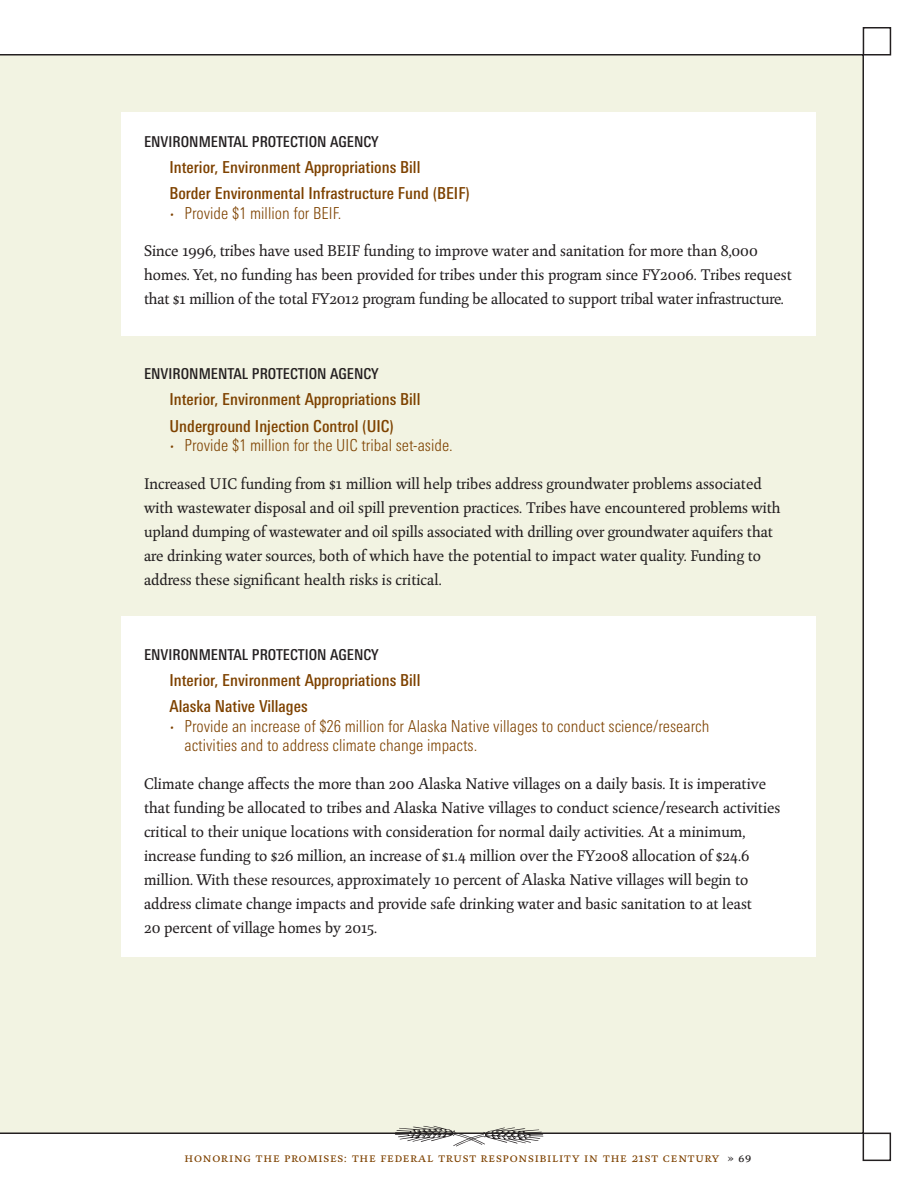
<style>
.page{position:relative;width:918px;height:1188px;background:#fff}
.page>*{position:absolute;margin:0;border:0;box-sizing:border-box;transform-origin:0 0}
.t1{font:16.5px/24px "Huronia Std";color:#231f20}
.t2{font:500 condensed 16.5px "LT Univers";color:#7e4200}
.t3{font:300 condensed 16.5px/19.5px "LT Univers";color:#7e4200}
.t4{font:500 condensed 15px "LT Univers";color:#231f20}
.t5{font:13.5px "Huronia Std";letter-spacing:.06em;color:#7e4200}
.s1{font-family:"Huronia Std";font-weight:400;font-stretch:normal}
.s2{color:#231f20}
</style>
<div class="page">
<div style="left:0;top:54px;width:864px;height:1080px;background:#f2f3e2"></div>
<div style="left:863px;top:1133px;width:28px;height:28px;border:2px solid #231f20"></div>
<div style="left:863px;top:27px;width:28px;height:29px;border:2px solid #231f20"></div>
<div style="left:122px;top:112px;width:694px;height:224px;background:#fff"></div>
<div style="left:122px;top:617px;width:694px;height:340px;background:#fff"></div>
<svg style="left:395px;top:1125px;width:148px;height:9px"></svg>
<p class="t4" style="left:144px;top:133px;width:10px">Environm</p>
<p class="t4" style="left:211px;top:133px;width:88px">ental Protection</p>
<p class="t4" style="left:330px;top:133px;width:33px">Agency</p>
<p class="t2" style="left:169px;top:157px;width:252px">Interior, Environment Appropriations Bill</p>
<p class="t2" style="left:169px;top:184px;width:302px">Border Environmental Infrastructure Fund (BEIF)</p>
<p class="t3" style="left:170px;top:203px;width:174px"><span class="s1">•</span> Provide $1 million for BEIF.</p>
<p class="t1" style="left:144px;top:238px;width:649px">Since 1996, tribes have used BEIF funding to improve water and sanitation for more than 8,000 homes. Yet, no funding has been provided for tribes under this program since FY2006. Tribes request that $1 million of the total FY2012 program funding be allocated to support tribal water infrastructure.</p>
<p class="t4" style="left:144px;top:365px;width:10px">Environm</p>
<p class="t4" style="left:211px;top:365px;width:88px">ental Protection</p>
<p class="t4" style="left:330px;top:365px;width:33px">Agency</p>
<p class="t2" style="left:169px;top:390px;width:252px">Interior, Environment Appropriations Bill</p>
<p class="t2" style="left:169px;top:416px;width:226px">Underground Injection Control (UIC)</p>
<p class="t3" style="left:170px;top:436px;width:285px"><span class="s1">•</span> Provide $1 million for the UIC tribal set-aside.</p>
<p class="t1" style="left:144px;top:471px;width:638px">Increased UIC funding from $1 million will help tribes address groundwater problems associated with wastewater disposal and oil spill prevention practices. Tribes have encountered problems with upland dumping of wastewater and oil spills associated with drilling over groundwater aquifers that are drinking water sources, both of which have the potential to impact water quality. Funding to address these significant health risks is critical.</p>
<p class="t4" style="left:144px;top:646px;width:10px">Environm</p>
<p class="t4" style="left:211px;top:646px;width:88px">ental Protection</p>
<p class="t4" style="left:330px;top:646px;width:33px">Agency</p>
<p class="t2" style="left:169px;top:670px;width:252px">Interior, Environment Appropriations Bill</p>
<p class="t2" style="left:169px;top:697px;width:140px">Alaska Native Villages</p>
<p class="t3" style="left:184px;top:716px;width:526px;text-indent:-15px"><span class="s1">•</span> Provide an increase of $26 million for Alaska Native villages to conduct science/research activities and to address climate change impacts.</p>
<p class="t1" style="left:144px;top:771px;width:638px">Climate change affects the more than 200 Alaska Native villages on a daily basis. It is imperative that funding be allocated to tribes and Alaska Native villages to conduct science/research activities critical to their unique locations with consideration for normal daily activities. At a minimum, increase funding to $26 million, an increase of $1.4 million over the FY2008 allocation of $24.6 million. With these resources, approximately 10 percent of Alaska Native villages will begin to address climate change impacts and provide safe drinking water and basic sanitation to at least<br>20 percent of village homes by 2015.</p>
<p class="t5" style="left:185px;top:1148px;width:568px">honoring the promises: the federal trust responsibility in the 21st century <span class="s2">» 69</span></p>
</div>
